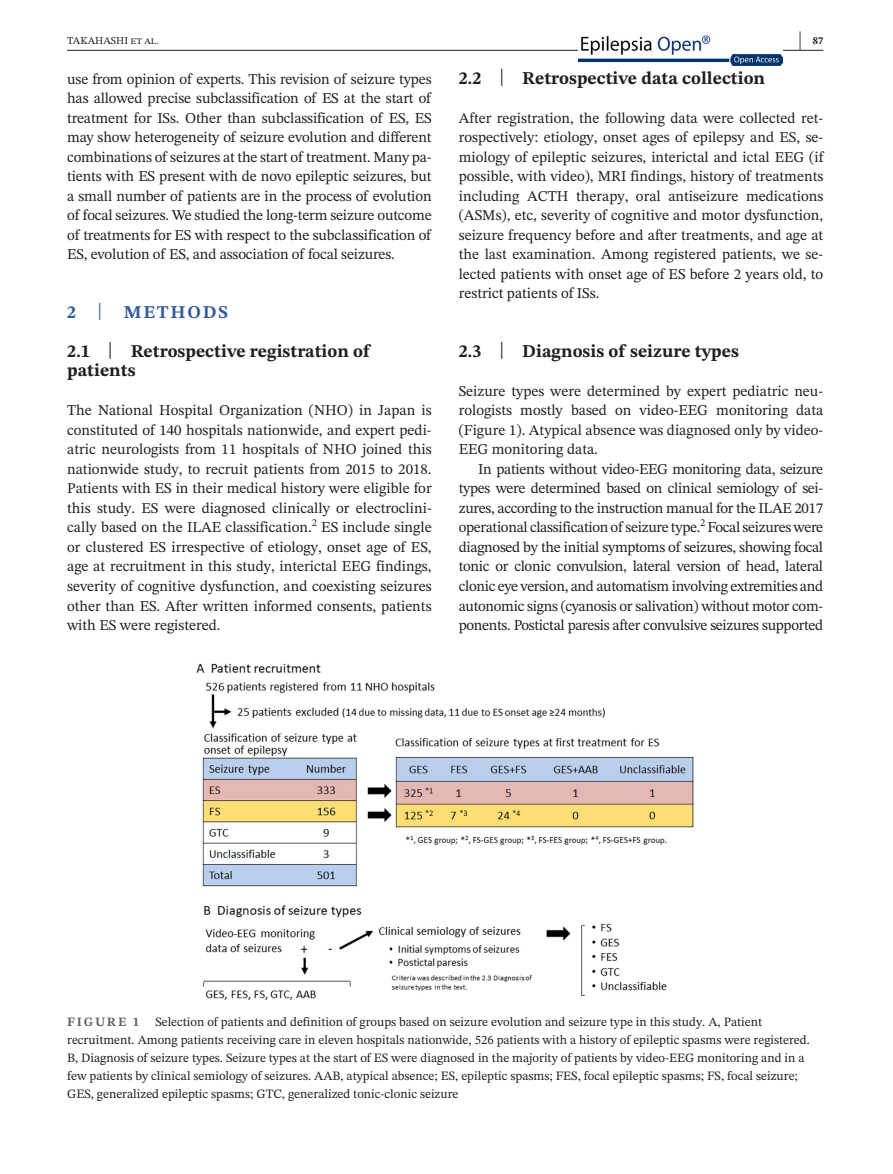
<style>
.page{position:relative;width:893px;height:1174px;background:#fff}
.page>*{position:absolute;margin:0;border:0;box-sizing:border-box;transform-origin:0 0}
.t1{font:700 18px/39px "STIX Two Text";color:#231f20}
.t2{font:15px/19.5px "STIX Two Text";color:#231f20;text-align:justify}
.t3{font:12.75px/18px "STIX Two Text";color:#231f20}
.t4{font:700 12.75px "STIX Two Text";letter-spacing:.14em;color:#636366}
.t5{font:10.5px "STIX Two Text";color:#231f20}
.t6{font:700 10.5px "STIX Two Text";color:#231f20}
.s1{font-size:21.6px}
.s2{font-weight:400;font-size:23.7px}
.s3{color:#315c9c}
.s4{font-weight:400;font-size:23.7px;color:#315c9c}
</style>
<div class="page">
<hr style="left:67px;top:50px;width:756px;height:1px;background:#231f20">
<img style="left:579px;top:35px;width:204px;height:30px">
<img style="left:196px;top:663px;width:498px;height:336px">
<p class="t5" style="left:67px;top:33px;width:93px">TAKAHASHI et al.</p>
<p class="t6" style="left:799px;top:33px;width:26px"><span class="s1">|</span> 87</p>
<p class="t2" style="left:67px;top:69px;width:366px">use from opinion of experts. This revision of seizure types has allowed precise subclassification of ES at the start of treatment for ISs. Other than subclassification of ES, ES may show heterogeneity of seizure evolution and different combinations of seizures at the start of treatment. Many pa&shy;tients with ES present with de novo epileptic seizures, but a small number of patients are in the process of evolution of focal seizures. We studied the long-term seizure outcome of treatments for ES with respect to the subclassification of ES, evolution of ES, and association of focal seizures.</p>
<p class="t1" style="left:459px;top:59px;width:308px">2.2 <span class="s2">|</span> Retrospective data collection</p>
<p class="t2" style="left:459px;top:108px;width:366px">After registration, the following data were collected ret&shy;rospectively: etiology, onset ages of epilepsy and ES, se&shy;miology of epileptic seizures, interictal and ictal EEG (if possible, with video), MRI findings, history of treatments including ACTH therapy, oral antiseizure medications (ASMs), etc, severity of cognitive and motor dysfunction, seizure frequency before and after treatments, and age at the last examination. Among registered patients, we se&shy;lected patients with onset age of ES before 2 years old, to restrict patients of ISs.</p>
<p class="t1" style="left:67px;top:293px;width:304px"><span class="s3">2</span> <span class="s4">|</span> <span class="s3">METHODS<br></span>2.1 <span class="s2">|</span> Retrospective registration of</p>
<p class="t1" style="left:67px;top:351px;width:70px">patients</p>
<p class="t2" style="left:67px;top:400px;width:366px">The National Hospital Organization (NHO) in Japan is constituted of 140 hospitals nationwide, and expert pedi&shy;atric neurologists from 11 hospitals of NHO joined this nationwide study, to recruit patients from 2015 to 2018.<br>Patients with ES in their medical history were eligible for this study. ES were diagnosed clinically or electroclini&shy;cally based on the ILAE classification.</p>
<p class="t1" style="left:459px;top:332px;width:282px">2.3 <span class="s2">|</span> Diagnosis of seizure types</p>
<p class="t2" style="left:459px;top:381px;width:366px">Seizure types were determined by expert pediatric neu&shy;rologists mostly based on video-EEG monitoring data (Figure 1). Atypical absence was diagnosed only by video-EEG monitoring data.</p>
<p class="t2" style="left:459px;top:459px;width:366px;text-indent:19px">In patients without video-EEG monitoring data, seizure types were determined based on clinical semiology of sei&shy;zures, according to the instruction manual for the ILAE 2017 operational classification of seizure type.</p>
<p class="t5" style="left:312px;top:515px;width:7px">2</p>
<p class="t2" style="left:67px;top:517px;width:366px;text-indent:254px">ES include single or clustered ES irrespective of etiology, onset age of ES, age at recruitment in this study, interictal EEG findings, severity of cognitive dysfunction, and coexisting seizures other than ES. After written informed consents, patients with ES were registered.</p>
<p class="t5" style="left:700px;top:515px;width:7px">2</p>
<p class="t2" style="left:459px;top:517px;width:366px;text-indent:249px">Focal seizures were diagnosed by the initial symptoms of seizures, showing focal tonic or clonic convulsion, lateral version of head, lateral clonic eye version, and automatism involving extremities and autonomic signs (cyanosis or salivation) without motor com&shy;ponents. Postictal paresis after convulsive seizures supported</p>
<p class="t3" style="left:67px;top:1012px;width:744px;text-indent:88px">Selection of patients and definition of groups based on seizure evolution and seizure type in this study. A, Patient recruitment. Among patients receiving care in eleven hospitals nationwide, 526 patients with a history of epileptic spasms were registered.<br>B, Diagnosis of seizure types. Seizure types at the start of ES were diagnosed in the majority of patients by video-EEG monitoring and in a few patients by clinical semiology of seizures. AAB, atypical absence; ES, epileptic spasms; FES, focal epileptic spasms; FS, focal seizure; GES, generalized epileptic spasms; GTC, generalized tonic-clonic seizure</p>
<p class="t4" style="left:67px;top:1012px;width:73px">FIGURE 1</p>
</div>
